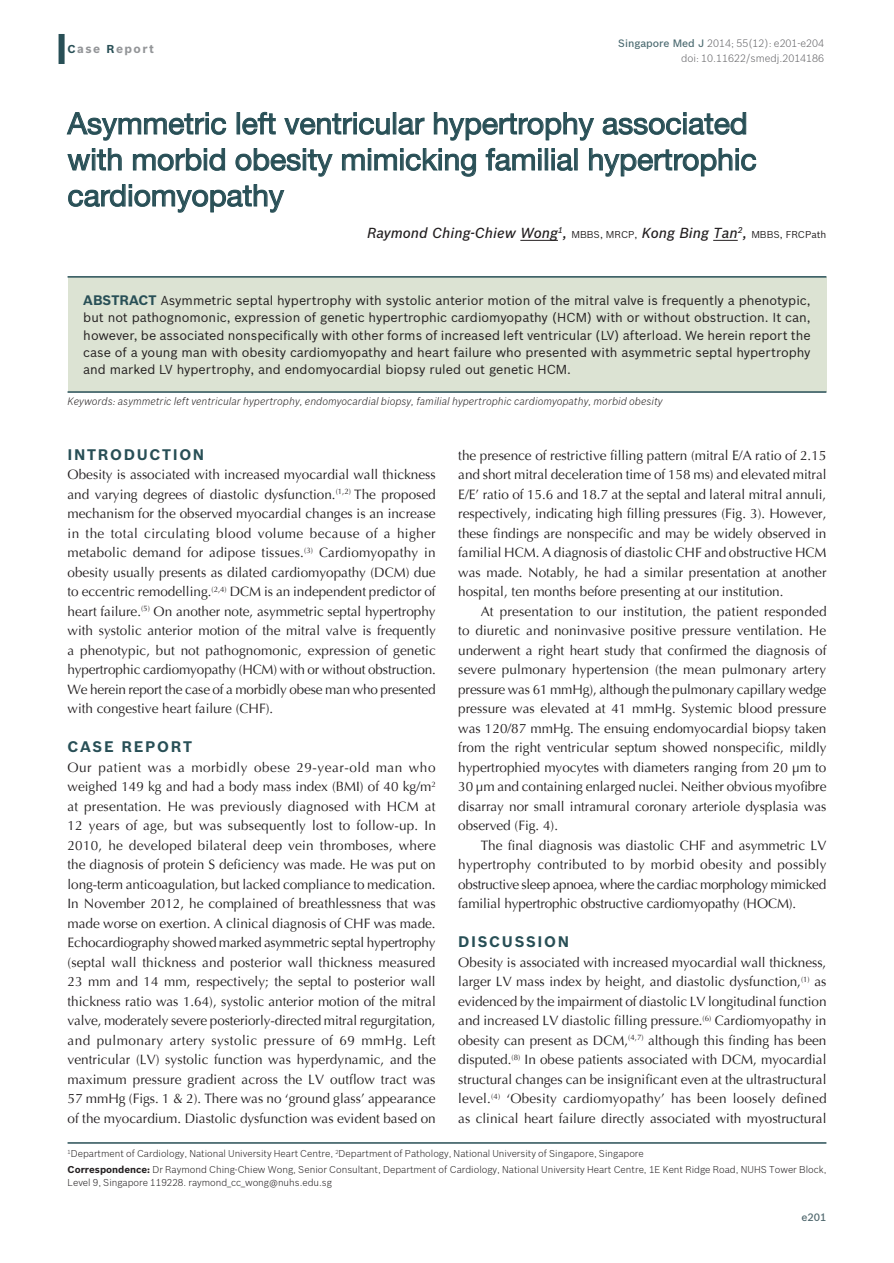
<style>
.page{position:relative;width:894px;height:1263px;background:#fff}
.page>*{position:absolute;margin:0;border:0;box-sizing:border-box;transform-origin:0 0}
.AT{font:30px/36px "Helvetica Neue";color:#284f56}
.t1{font:700 15px "Bosch Sans";letter-spacing:.11em;color:#284f56}
.AU{font:italic 500 14.25px "Bosch Sans";color:#231f20}
.TXFL{font:13.5px/19.5px "Optima";color:#231f20;text-align:justify}
.TX{font:13.5px/19.5px "Optima";letter-spacing:-.005em;color:#231f20;text-align:justify}
.ABS{font:12.75px/17.2px "Bosch Sans";color:#231f20;text-align:justify}
.AH{font:700 12px "Bosch Sans";letter-spacing:.12em;color:#939598}
.KWD{font:italic 300 10.5px "Bosch Sans";color:#231f20}
.DOI{font:300 10.5px/15px "Bosch Sans";color:#636366;text-align:right}
.FOLIO{font:500 10.5px "Bosch Sans";color:#4f676d}
.ADD{font:300 9.75px/13.5px "Bosch Sans";color:#231f20}
.AFF{font:300 9.75px "Bosch Sans";color:#231f20}
.s1{font-size:11.25px;color:#284f56}
.s2{font-weight:500;color:#4b6a70}
.s3{font-weight:400;font-style:normal;font-size:9.75px}
.s4{font-weight:700;font-size:13.5px;color:#284f56}
.s5{font-weight:700}
</style>
<div class="page">
<div style="left:58px;top:34px;width:7px;height:30px;background:#284f56"></div>
<hr style="left:68px;top:1142px;width:758px;height:1px;background:#284f56">
<hr style="left:520px;top:240px;width:37px;height:1px;background:#231f20">
<svg style="left:713px;top:240px;width:24px;height:1px"></svg>
<svg style="left:66px;top:112px;width:160px;height:29px"></svg>
<div style="left:236px;top:112px;width:4px;height:22px;border:1px solid #284f56"></div>
<svg style="left:242px;top:112px;width:34px;height:23px"></svg>
<svg style="left:284px;top:112px;width:106px;height:23px"></svg>
<div style="left:393px;top:112px;width:3px;height:22px;border:1px solid #284f56"></div>
<svg style="left:398px;top:117px;width:26px;height:18px"></svg>
<svg style="left:433px;top:112px;width:161px;height:29px"></svg>
<svg style="left:602px;top:112px;width:144px;height:23px"></svg>
<svg style="left:67px;top:148px;width:55px;height:23px"></svg>
<svg style="left:133px;top:148px;width:92px;height:23px"></svg>
<svg style="left:235px;top:148px;width:98px;height:29px"></svg>
<svg style="left:342px;top:148px;width:134px;height:29px"></svg>
<svg style="left:485px;top:148px;width:56px;height:23px"></svg>
<div style="left:538px;top:154px;width:3px;height:16px;border:1px solid #284f56"></div>
<div style="left:544px;top:148px;width:4px;height:22px;border:1px solid #284f56"></div>
<svg style="left:551px;top:148px;width:21px;height:23px"></svg>
<div style="left:574px;top:148px;width:3px;height:22px;border:1px solid #284f56"></div>
<svg style="left:589px;top:148px;width:167px;height:29px"></svg>
<svg style="left:68px;top:184px;width:217px;height:29px"></svg>
<div style="left:68px;top:277px;width:758px;height:114px;background:#dce3d3"></div>
<hr style="left:68px;top:276px;width:758px;height:2px;background:#284f56">
<hr style="left:68px;top:391px;width:758px;height:2px;background:#284f56">
<p class="AH" style="left:68px;top:42px;width:88px"><span class="s1">C</span>ase <span class="s1">R</span>eport</p>
<p class="DOI" style="left:618px;top:35px;width:207px"><span class="s2">Singapore Med J</span> 2014; 55(12): e201-e204 doi: 10.11622/smedj.2014186</p>
<p class="AT" style="left:68px;top:105px;width:690px">Asymmetric left ventricular hypertrophy associated with morbid obesity mimicking familial hypertrophic cardiomyopathy</p>
<p class="AU" style="left:367px;top:224px;width:461px">Raymond Ching-Chiew Wong<sup>1</sup>, <span class="s3">MBBS, MRCP,</span> Kong Bing Tan<sup>2</sup>, <span class="s3">MBBS, FRCPath</span></p>
<p class="ABS" style="left:83px;top:292px;width:728px"><span class="s4">ABSTRACT</span> Asymmetric septal hypertrophy with systolic anterior motion of the mitral valve is frequently a phenotypic, but not pathognomonic, expression of genetic hypertrophic cardiomyopathy (HCM) with or without obstruction. It can, however, be associated nonspecifically with other forms of increased left ventricular (LV) afterload. We herein report the case of a young man with obesity cardiomyopathy and heart failure who presented with asymmetric septal hypertrophy and marked LV hypertrophy, and endomyocardial biopsy ruled out genetic HCM.</p>
<p class="KWD" style="left:68px;top:394px;width:596px">Keywords: asymmetric left ventricular hypertrophy, endomyocardial biopsy, familial hypertrophic cardiomyopathy, morbid obesity</p>
<h1 class="t1" style="left:68px;top:445px;width:138px">INTRODUCTION</h1>
<p class="TXFL" style="left:68px;top:465px;width:369px">Obesity is associated with increased myocardial wall thickness and varying degrees of diastolic dysfunction.<sup>(1,2)</sup> The proposed mechanism for the observed myocardial changes is an increase in the total circulating blood volume because of a higher metabolic demand for adipose tissues.<sup>(3)</sup> Cardiomyopathy in obesity usually presents as dilated cardiomyopathy (DCM) due to eccentric remodelling.<sup>(2,4)</sup> DCM is an independent predictor of heart failure.<sup>(5)</sup> On another note, asymmetric septal hypertrophy with systolic anterior motion of the mitral valve is frequently a phenotypic, but not pathognomonic, expression of genetic hypertrophic cardiomyopathy (HCM) with or without obstruction.<br>We herein report the case of a morbidly obese man who presented with congestive heart failure (CHF).</p>
<h1 class="t1" style="left:68px;top:737px;width:126px">CASE REPORT</h1>
<p class="TXFL" style="left:68px;top:757px;width:369px">Our patient was a morbidly obese 29-year-old man who weighed 149 kg and had a body mass index (BMI) of 40 kg/m<sup>2 </sup>at presentation. He was previously diagnosed with HCM at 12 years of age, but was subsequently lost to follow-up. In 2010, he developed bilateral deep vein thromboses, where the diagnosis of protein S deficiency was made. He was put on long-term anticoagulation, but lacked compliance to medication.<br>In November 2012, he complained of breathlessness that was made worse on exertion. A clinical diagnosis of CHF was made.<br>Echocardiography showed marked asymmetric septal hypertrophy (septal wall thickness and posterior wall thickness measured 23 mm and 14 mm, respectively; the septal to posterior wall thickness ratio was 1.64), systolic anterior motion of the mitral valve, moderately severe posteriorly-directed mitral regurgitation, and pulmonary artery systolic pressure of 69 mmHg. Left ventricular (LV) systolic function was hyperdynamic, and the maximum pressure gradient across the LV outflow tract was 57 mmHg (Figs. 1 &amp; 2). There was no ‘ground glass’ appearance of the myocardium. Diastolic dysfunction was evident based on</p>
<p class="TXFL" style="left:458px;top:445px;width:369px">the presence of restrictive filling pattern (mitral E/A ratio of 2.15 and short mitral deceleration time of 158 ms) and elevated mitral E/E’ ratio of 15.6 and 18.7 at the septal and lateral mitral annuli, respectively, indicating high filling pressures (Fig. 3). However, these findings are nonspecific and may be widely observed in familial HCM. A diagnosis of diastolic CHF and obstructive HCM was made. Notably, he had a similar presentation at another hospital, ten months before presenting at our institution.</p>
<p class="TX" style="left:458px;top:601px;width:369px;text-indent:22px">At presentation to our institution, the patient responded to diuretic and noninvasive positive pressure ventilation. He underwent a right heart study that confirmed the diagnosis of severe pulmonary hypertension (the mean pulmonary artery pressure was 61 mmHg), although the pulmonary capillary wedge pressure was elevated at 41 mmHg. Systemic blood pressure was 120/87 mmHg. The ensuing endomyocardial biopsy taken from the right ventricular septum showed nonspecific, mildly hypertrophied myocytes with diameters ranging from 20 μm to 30 μm and containing enlarged nuclei. Neither obvious myofibre disarray nor small intramural coronary arteriole dysplasia was observed (Fig. 4).</p>
<p class="TX" style="left:458px;top:835px;width:369px;text-indent:22px">The final diagnosis was diastolic CHF and asymmetric LV hypertrophy contributed to by morbid obesity and possibly obstructive sleep apnoea, where the cardiac morphology mimicked familial hypertrophic obstructive cardiomyopathy (HOCM).</p>
<h1 class="t1" style="left:458px;top:932px;width:112px">DISCUSSION</h1>
<p class="TXFL" style="left:458px;top:952px;width:369px">Obesity is associated with increased myocardial wall thickness, larger LV mass index by height, and diastolic dysfunction,<sup>(1)</sup> as evidenced by the impairment of diastolic LV longitudinal function and increased LV diastolic filling pressure.<sup>(6)</sup> Cardiomyopathy in obesity can present as DCM,<sup>(4,7)</sup> although this finding has been disputed.<sup>(8)</sup> In obese patients associated with DCM, myocardial structural changes can be insignificant even at the ultrastructural level.<sup>(4)</sup> ‘Obesity cardiomyopathy’ has been loosely defined as clinical heart failure directly associated with myostructural</p>
<p class="AFF" style="left:68px;top:1147px;width:577px"><sup>1</sup>Department of Cardiology, National University Heart Centre, <sup>2</sup>Department of Pathology, National University of Singapore, Singapore</p>
<p class="ADD" style="left:68px;top:1162px;width:760px"><span class="s5">Correspondence:</span> Dr Raymond Ching-Chiew Wong, Senior Consultant, Department of Cardiology, National University Heart Centre, 1E Kent Ridge Road, NUHS Tower Block,<br>Level 9, Singapore 119228. raymond_cc_wong@nuhs.edu.sg</p>
<p class="FOLIO" style="left:801px;top:1211px;width:26px">e201</p>
</div>
